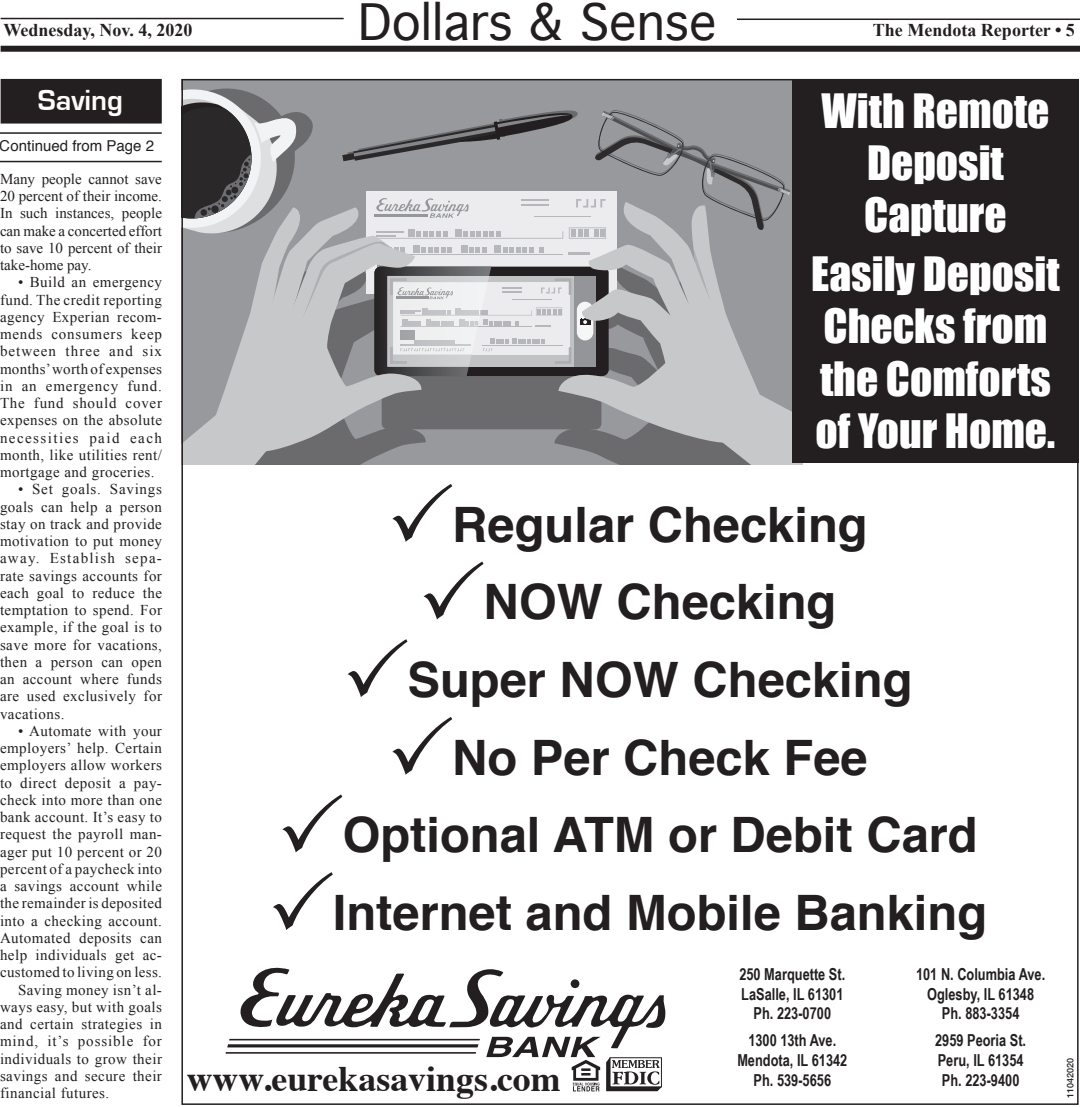
<style>
.page{position:relative;width:1080px;height:1107px;background:#fff}
.page>*{position:absolute;margin:0;border:0;box-sizing:border-box;transform-origin:0 0}
.t1{font:700 48.9px/77.7px "Helvetica";color:#231f20;text-align:center}
.t2{font:48px "Geneva";color:#231f20}
.t3{font:43.5px/52.2px "Impact";color:#fff;text-align:center}
.t4{font:700 35.85px "Times";color:#231f20}
.No_indent{font:700 30px "Eurostile";color:#fefcfa}
.t5{font:700 18px "Times New Roman";color:#231f20}
.t6{font:700 16.5px/19.8px "Arial Narrow";color:#231f20;text-align:center;scale:.95 1}
.NORMAL_Body_Copy{font:15px/17.2px "Times New Roman";letter-spacing:.03em;color:#231f20;text-align:justify}
.No_indent-2{font:15px "Helvetica";color:#231f20}
.t7{font:500 9px "Helvetica Neue";color:#231f20}
</style>
<div class="page">
<div style="left:1px;top:46px;width:1078px;height:6px;background:#231f20"></div>
<hr style="left:1px;top:18px;width:342px;height:1px;background:#231f20">
<hr style="left:737px;top:19px;width:342px;height:1px;background:#231f20">
<svg style="left:184px;top:82px;width:618px;height:383px;background:#a1a2a4"></svg>
<hr style="left:396px;top:297px;width:32px;height:1px;background:#95979a">
<hr style="left:396px;top:298px;width:32px;height:1px;background:#95979a">
<svg style="left:225px;top:968px;width:440px;height:123px"></svg>
<div style="left:792px;top:79px;width:286px;height:383px;background:#231f20"></div>
<svg style="left:392px;top:484px;width:60px;height:58px"></svg>
<svg style="left:423px;top:562px;width:60px;height:57px"></svg>
<svg style="left:347px;top:639px;width:60px;height:58px"></svg>
<svg style="left:392px;top:717px;width:60px;height:58px"></svg>
<svg style="left:282px;top:795px;width:60px;height:57px"></svg>
<svg style="left:273px;top:872px;width:60px;height:58px"></svg>
<div style="left:1px;top:80px;width:160px;height:43px;background:#231f20"></div>
<div style="left:1px;top:79px;width:161px;height:45px;border:2px solid #231f20"></div>
<hr style="left:0;top:132px;width:162px;height:2px;background:#231f20">
<hr style="left:0;top:161px;width:162px;height:1px;background:#231f20">
<p class="t5" style="left:3px;top:18px;width:191px">Wednesday, Nov. 4, 2020</p>
<h2 class="t2" style="left:358px;top:-4px;width:360px">Dollars &amp; Sense</h2>
<p class="t5" style="left:872px;top:18px;width:203px">The Mendota Reporter • 5</p>
<p class="No_indent" style="left:38px;top:84px;width:87px">Saving</p>
<p class="No_indent-2" style="left:0;top:135px;width:156px">Continued from Page 2</p>
<p class="NORMAL_Body_Copy" style="left:0;top:170px;width:163px">Many people cannot save 20 percent of their income.<br>In such instances, people can make a concerted effort to save 10 percent of their take-home pay.</p>
<p class="NORMAL_Body_Copy" style="left:0;top:274px;width:163px;text-indent:18px">• Build an emergency fund. The credit reporting agency Experian recom&shy;mends consumers keep between three and six months’ worth of expenses in an emergency fund.<br>The fund should cover expenses on the absolute necessities paid each month, like utilities rent/ mortgage and groceries.</p>
<p class="NORMAL_Body_Copy" style="left:0;top:481px;width:163px;text-indent:18px">• Set goals. Savings goals can help a person stay on track and provide motivation to put money away. Establish sepa&shy;rate savings accounts for each goal to reduce the temptation to spend. For example, if the goal is to save more for vacations, then a person can open an account where funds are used exclusively for vacations.</p>
<p class="NORMAL_Body_Copy" style="left:0;top:722px;width:164px;text-indent:18px">• Automate with your employers’ help. Certain employers allow workers to direct deposit a pay&shy;check into more than one bank account. It’s easy to request the payroll man&shy;ager put 10 percent or 20 percent of a paycheck into a savings account while the remainder is deposited into a checking account.<br>Automated deposits can help individuals get ac&shy;customed to living on less.</p>
<p class="NORMAL_Body_Copy" style="left:0;top:981px;width:163px;text-indent:18px">Saving money isn’t al&shy;ways easy, but with goals and certain strategies in mind, it’s possible for individuals to grow their savings and secure their financial futures.</p>
<p class="t3" style="left:821px;top:84px;width:229px">With Remote<br>Deposit<br>Capture</p>
<p class="t3" style="left:811px;top:247px;width:250px;text-align:left">Easily Deposit<br>Checks from the Comforts of Your Home.</p>
<p class="t1" style="left:333px;top:486px;width:656px">Regular Checking<br>NOW Checking<br>Super NOW Checking<br>No Per Check Fee<br>Optional ATM or Debit Card<br>Internet and Mobile Banking</p>
<p class="t4" style="left:187px;top:1045px;width:375px">www.eurekasavings.com</p>
<p class="t6" style="left:739px;top:963px;width:113px">250 Marquette St.<br>LaSalle, IL 61301<br>Ph. 223-0700</p>
<p class="t6" style="left:737px;top:1029px;width:117px">1300 13th Ave.<br>Mendota, IL 61342<br>Ph. 539-5656</p>
<p class="t6" style="left:916px;top:963px;width:137px">101 N. Columbia Ave.<br>Oglesby, IL 61348<br>Ph. 883-3354</p>
<p class="t6" style="left:935px;top:1029px;width:97px;text-align:left">2959 Peoria St.<br>Peru, IL 61354<br>Ph. 223-9400</p>
<p class="t7" style="left:1062px;top:1098px;width:42px;rotate:-90deg">11042020</p>
</div>
